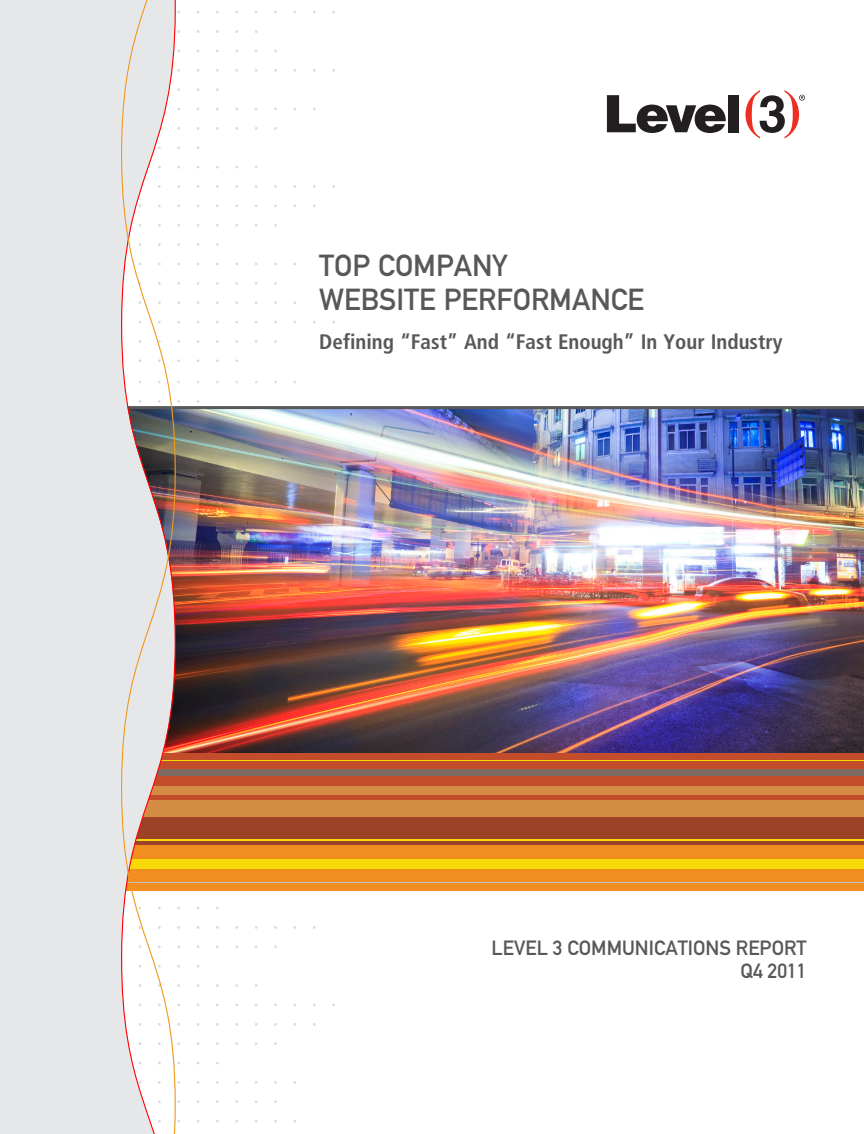
<style>
.page{position:relative;width:864px;height:1134px;background:#fff}
.page>*{position:absolute;margin:0;border:0;box-sizing:border-box;transform-origin:0 0}
.A1_Document_Title{font:30px "DIN Mittelschrift";color:#57585a}
.A1_Document_Title-2{font:700 condensed 21px "Frutiger";color:#57585a}
.A1_Document_Title_an{font:20.25px/23.2px "DIN Mittelschrift";color:#57585a;text-align:right}
</style>
<div class="page">
<img style="left:176px;top:406px;width:688px;height:347px">
<div style="left:94px;top:821px;width:770px;height:70px;background:#f28e1f"></div>
<div style="left:94px;top:781px;width:770px;height:48px;background:#d48c45"></div>
<div style="left:94px;top:753px;width:770px;height:33px;background:#c34c2a"></div>
<div style="left:94px;top:817px;width:770px;height:27px;background:#9c4327"></div>
<div style="left:94px;top:795px;width:770px;height:5px;background:#c34c2a"></div>
<div style="left:94px;top:859px;width:770px;height:10px;background:#f8da08"></div>
<hr style="left:94px;top:760px;width:770px;height:1px;background:#f8da08">
<hr style="left:94px;top:882px;width:770px;height:1px;background:#c2c3c6">
<hr style="left:94px;top:839px;width:770px;height:1px;background:#f8da08">
<div style="left:94px;top:769px;width:770px;height:7px;background:#7d6b63"></div>
<svg style="left:607px;top:95px;width:119px;height:38px"></svg>
<div style="left:728px;top:95px;width:10px;height:37px;background:#231f20"></div>
<svg style="left:745px;top:90px;width:60px;height:48px"></svg>
<div style="left:0;top:0;width:120px;height:1134px;background:#e6e7e9"></div>
<svg style="left:120px;top:0;width:56px;height:1134px"></svg>
<p class="A1_Document_Title" style="left:319px;top:248px;width:190px">TOP COMPANY</p>
<p class="A1_Document_Title" style="left:319px;top:282px;width:326px">WEBSITE PERFORMANCE</p>
<p class="A1_Document_Title-2" style="left:319px;top:330px;width:465px">Defining “Fast” And “Fast Enough” In Your Industry</p>
<p class="A1_Document_Title_an" style="left:492px;top:936px;width:317px">LEVEL 3 COMMUNICATIONS REPORT<br>Q4 2011</p>
</div>
